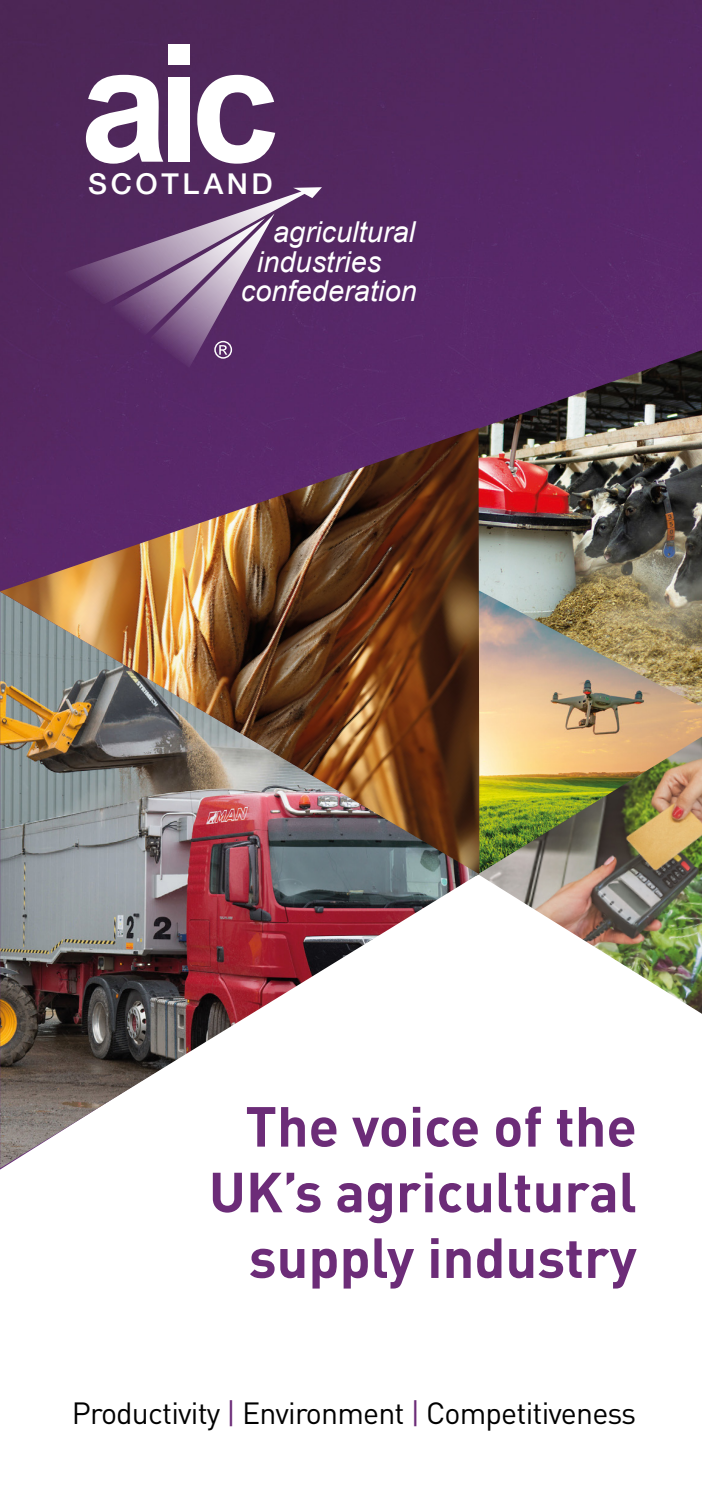
<style>
.page{position:relative;width:702px;height:1489px;background:#fff}
.page>*{position:absolute;margin:0;border:0;box-sizing:border-box;transform-origin:0 0}
.t1{font:700 55.5px/65.8px "DIN Pro";color:#6c2c78;text-align:right}
.t2{font:30.25px "DIN Pro";letter-spacing:-.03em;color:#000}
.t3{font:italic 28.75px "Arial";letter-spacing:.005em;color:#fff}
.t4{font:500 28.75px "Helvetica Neue";letter-spacing:.125em;color:#fff}
.s1{color:#6c2c78}
</style>
<div class="page">
<img style="left:0;top:0;width:702px;height:1169px">
<img style="left:479px;top:707px;width:223px;height:29px">
<img style="left:469px;top:350px;width:233px;height:357px">
<img style="left:0;top:874px;width:479px;height:294px">
<img style="left:0;top:428px;width:479px;height:446px">
<img style="left:478px;top:736px;width:224px;height:277px">
<svg style="left:61px;top:187px;width:261px;height:181px;background:#6b4677"></svg>
<svg style="left:86px;top:75px;width:77px;height:89px"></svg>
<div style="left:168px;top:44px;width:22px;height:21px;background:#fff"></div>
<div style="left:168px;top:77px;width:22px;height:85px;background:#fff"></div>
<svg style="left:197px;top:75px;width:78px;height:89px"></svg>
<p class="t4" style="left:88px;top:166px;width:186px">SCOTLAND</p>
<p class="t3" style="left:273px;top:214px;width:144px">agricultural</p>
<p class="t3" style="left:257px;top:243px;width:126px">industries</p>
<p class="t3" style="left:241px;top:272px;width:177px">confederation</p>
<p class="t1" style="left:209px;top:1091px;width:429px">The voice of the<br>UK’s agricultural supply industry</p>
<p class="t2" style="left:72px;top:1392px;width:565px">Productivity <span class="s1">|</span> Environment <span class="s1">|</span> Competitiveness</p>
</div>
